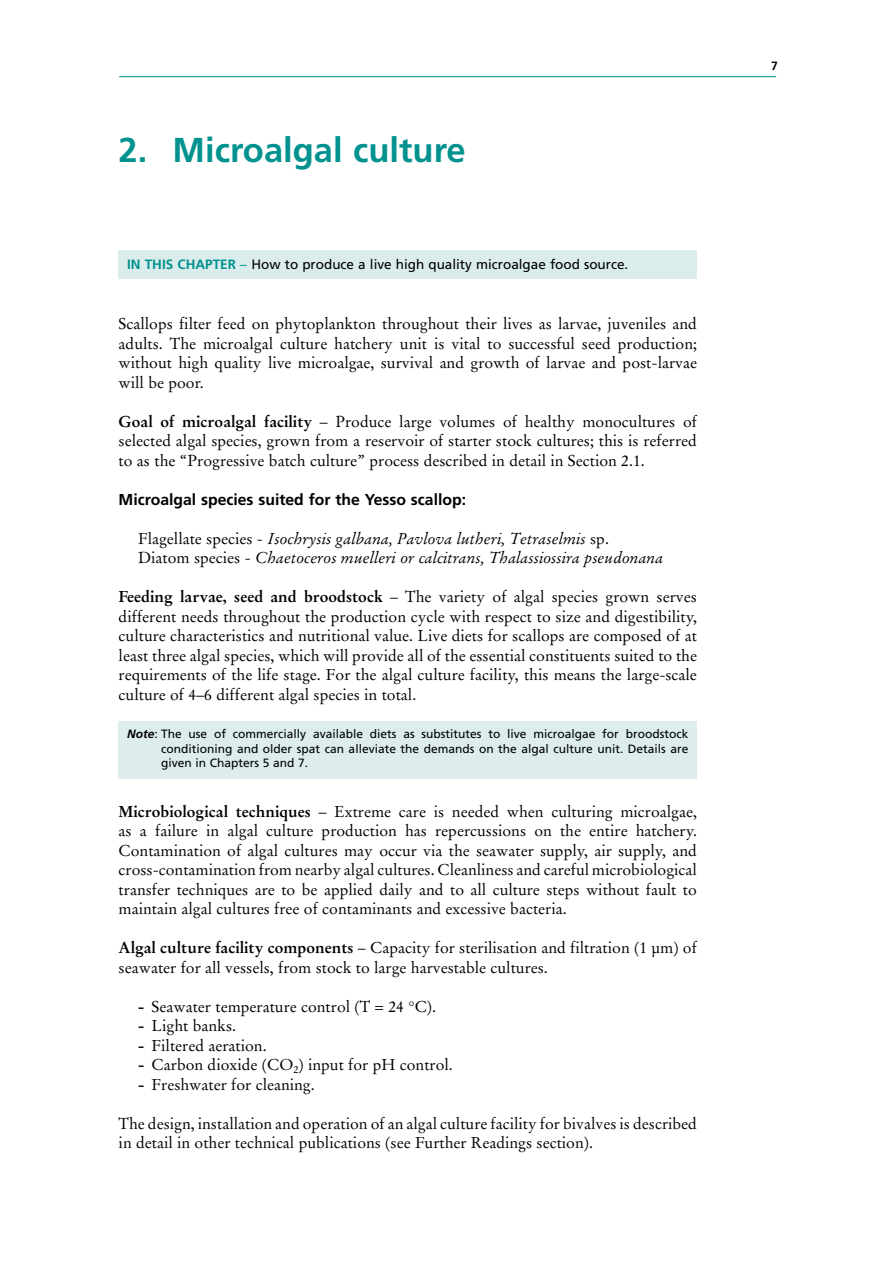
<style>
.page{position:relative;width:893px;height:1263px;background:#fff}
.page>*{position:absolute;margin:0;border:0;box-sizing:border-box;transform-origin:0 0}
.t1{font:700 34.5px "Frutiger LT Std";color:#00928f}
.t2{font:15.75px/19.5px "Stempel Garamond LT Std";color:#000;text-align:justify}
.t3{font:italic 15.75px/19.5px "Stempel Garamond LT Std";color:#000}
.t4{font:700 15.75px "Frutiger LT Std";color:#000}
.t5{font:13.5px "Frutiger LT Std";color:#000}
.t6{font:12px/14.4px "Frutiger LT Std";color:#000;text-align:justify}
.t7{font:700 12px "Frutiger LT Std";color:#000}
.s1{font-weight:700;color:#00928f}
.s2{color:#00928f}
.s3{font-weight:700}
.s4{font-style:normal}
.s5{font-weight:700;font-style:italic}
</style>
<div class="page">
<hr style="left:119px;top:76px;width:657px;height:1px;background:#00928f">
<div style="left:119px;top:250px;width:578px;height:29px;background:#daeceb"></div>
<div style="left:119px;top:721px;width:578px;height:57px;background:#ddeded"></div>
<h1 class="t1" style="left:119px;top:130px;width:348px">2. Microalgal culture</h1>
<p class="t5" style="left:127px;top:257px;width:503px"><span class="s1">IN THIS CHAPTER</span> <span class="s2">–</span> How to produce a live high quality microalgae food source.</p>
<p class="t2" style="left:119px;top:314px;width:580px">Scallops filter feed on phytoplankton throughout their lives as larvae, juveniles and adults. The microalgal culture hatchery unit is vital to successful seed production; without high quality live microalgae, survival and growth of larvae and post-larvae will be poor.</p>
<p class="t2" style="left:119px;top:412px;width:580px"><span class="s3">Goal of microalgal facility</span> – Produce large volumes of healthy monocultures of selected algal species, grown from a reservoir of starter stock cultures; this is referred to as the “Progressive batch culture” process described in detail in Section 2.1.</p>
<p class="t4" style="left:119px;top:490px;width:349px">Microalgal species suited for the Yesso scallop:</p>
<p class="t3" style="left:138px;top:529px;width:527px"><span class="s4">Flagellate species -</span> Isochrysis galbana, Pavlova lutheri, Tetraselmis <span class="s4">sp.<br>Diatom species -</span> Chaetoceros muelleri or calcitrans, Thalassiossira pseudonana</p>
<p class="t2" style="left:119px;top:587px;width:580px"><span class="s3">Feeding larvae, seed and broodstock</span> – The variety of algal species grown serves different needs throughout the production cycle with respect to size and digestibility, culture characteristics and nutritional value. Live diets for scallops are composed of at least three algal species, which will provide all of the essential constituents suited to the requirements of the life stage. For the algal culture facility, this means the large-scale culture of 4–6 different algal species in total.</p>
<p class="t6" style="left:161px;top:727px;width:529px;text-indent:-34px"><span class="s5">Note</span>: The use of commercially available diets as substitutes to live microalgae for broodstock conditioning and older spat can alleviate the demands on the algal culture unit. Details are given in Chapters 5 and 7.</p>
<p class="t2" style="left:119px;top:802px;width:580px"><span class="s3">Microbiological techniques</span> – Extreme care is needed when culturing microalgae, as a failure in algal culture production has repercussions on the entire hatchery.<br>Contamination of algal cultures may occur via the seawater supply, air supply, and cross-contamination from nearby algal cultures. Cleanliness and careful microbiological transfer techniques are to be applied daily and to all culture steps without fault to maintain algal cultures free of contaminants and excessive bacteria.</p>
<p class="t2" style="left:119px;top:938px;width:580px"><span class="s3">Algal culture facility components</span> – Capacity for sterilisation and filtration (1 µm) of seawater for all vessels, from stock to large harvestable cultures.</p>
<p class="t2" style="left:138px;top:997px;width:300px"><span class="s3">-</span> Seawater temperature control (T = 24 °C).</p>
<p class="t2" style="left:138px;top:1016px;width:99px"><span class="s3">-</span> Light banks.</p>
<p class="t2" style="left:138px;top:1036px;width:130px"><span class="s3">-</span> Filtered aeration.</p>
<p class="t2" style="left:138px;top:1055px;width:316px"><span class="s3">-</span> Carbon dioxide (CO<sub>2</sub>) input for pH control.</p>
<p class="t2" style="left:138px;top:1075px;width:178px"><span class="s3">-</span> Freshwater for cleaning.</p>
<p class="t2" style="left:119px;top:1114px;width:580px">The design, installation and operation of an algal culture facility for bivalves is described in detail in other technical publications (see Further Readings section).</p>
<p class="t7" style="left:771px;top:59px;width:8px">7</p>
</div>
